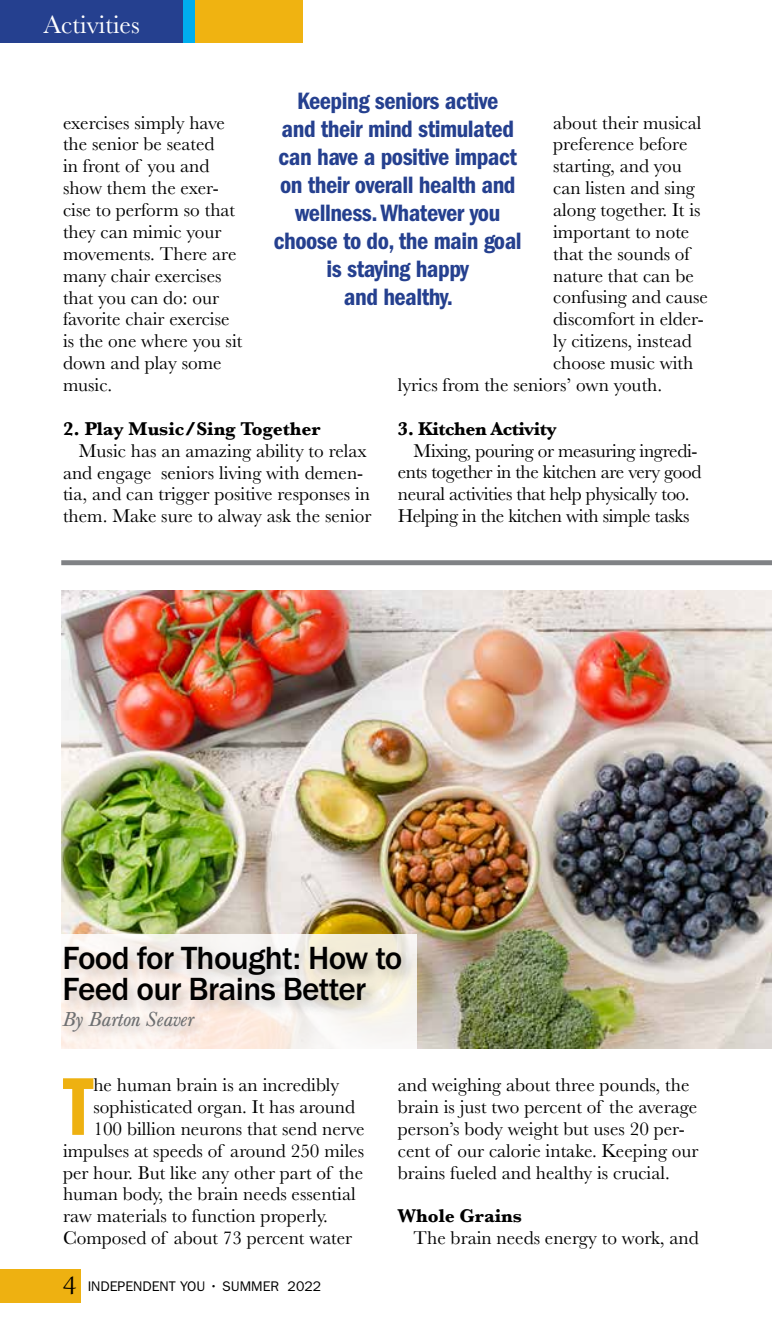
<style>
.page{position:relative;width:772px;height:1323px;background:#fff}
.page>*{position:absolute;margin:0;border:0;box-sizing:border-box;transform-origin:0 0}
.t1{font:84.88px "ITC Franklin Gothic Std Dm Cp";color:#eeb111}
.t2{font:700 33.25px/31.5px "Franklin Gothic";letter-spacing:-.02em;color:#000}
.t3{font:26.25px "Baskerville";color:#fff}
.t4{font:24.5px/28px "ITC Franklin Gothic Std Dm Cd";letter-spacing:-.02em;color:#25408f;text-align:center}
.t5{font:italic 21px "Baskerville";letter-spacing:-.02em;color:#6d6f71}
.t6{font:19.25px/21.9px "Baskerville";color:#000}
.t7{font:19.25px/21.9px "Baskerville";letter-spacing:-.02em;color:#000}
.t8{font:700 19.25px "Baskerville";color:#000}
.t9{font:700 19.25px "Baskerville";letter-spacing:-.02em;color:#000}
.t10{font:14px "ITC Franklin Gothic Std";color:#000}
.s1{font-family:"Kepler Std";font-weight:300;font-size:28px}
</style>
<div class="page">
<div style="left:0;top:1269px;width:80px;height:34px;background:#eeb111"></div>
<div style="left:0;top:0;width:302px;height:42px;background:#25408f"></div>
<div style="left:183px;top:0;width:119px;height:42px;background:#f0b311"></div>
<div style="left:183px;top:0;width:12px;height:42px;background:#00aeef"></div>
<img style="left:62px;top:591px;width:710px;height:457px">
<svg style="left:61px;top:934px;width:356px;height:115px;fill:#f8f4ef"></svg>
<div style="left:60px;top:944px;width:357px;height:102px;background:#000;opacity:.2"></div>
<div style="left:61px;top:560px;width:711px;height:5px;background:#808285"></div>
<h3 class="t3" style="left:44px;top:8px;width:98px">Activities</h3>
<p class="t4" style="left:274px;top:87px;width:249px">Keeping seniors active<br>and their mind stimulated can have a positive impact on their overall health and wellness. Whatever you choose to do, the main goal is staying happy<br>and healthy.</p>
<p class="t6" style="left:553px;top:112px;width:150px">about their musical</p>
<p class="t6" style="left:553px;top:134px;width:136px">preference before</p>
<p class="t6" style="left:553px;top:155px;width:130px">starting, and you</p>
<p class="t6" style="left:553px;top:177px;width:143px">can listen and sing</p>
<p class="t6" style="left:553px;top:199px;width:149px">along together. It is</p>
<p class="t6" style="left:553px;top:221px;width:138px">important to note</p>
<p class="t6" style="left:553px;top:243px;width:138px">that the sounds of</p>
<p class="t6" style="left:553px;top:265px;width:142px">nature that can be</p>
<p class="t6" style="left:553px;top:287px;width:156px">confusing and cause</p>
<p class="t6" style="left:553px;top:308px;width:152px">discomfort in elder-</p>
<p class="t6" style="left:553px;top:330px;width:140px">ly citizens, instead</p>
<p class="t6" style="left:553px;top:352px;width:142px">choose music with</p>
<p class="t6" style="left:398px;top:374px;width:266px">lyrics from the seniors’ own youth.</p>
<p class="t9" style="left:398px;top:415px;width:160px">3. Kitchen Activity</p>
<p class="t7" style="left:398px;top:440px;width:305px;text-indent:16px">Mixing, pouring or measuring ingredi&shy;ents together in the kitchen are very good neural activities that help physically too.<br>Helping in the kitchen with simple tasks</p>
<p class="t6" style="left:63px;top:112px;width:181px">exercises simply have the senior be seated<br>in front of you and show them the exer&shy;cise to perform so that they can mimic your movements. There are many chair exercises that you can do: our favorite chair exercise is the one where you sit down and play some music.</p>
<p class="t8" style="left:63px;top:415px;width:259px">2. Play Music/Sing Together</p>
<p class="t6" style="left:63px;top:440px;width:310px;text-align:center">Music has an amazing ability to relax and engage seniors living with demen&shy;tia, and can trigger positive responses in them. Make sure to alway ask the senior</p>
<h2 class="t2" style="left:62px;top:942px;width:341px">Food for Thought: How to<br>Feed our Brains Better</h2>
<p class="t5" style="left:62px;top:1007px;width:133px">By Barton Seaver</p>
<h1 class="t1" style="left:63px;top:1060px;width:32px">T</h1>
<p class="t6" style="left:93px;top:1074px;width:247px">he human brain is an incredibly</p>
<p class="t6" style="left:93px;top:1096px;width:263px">sophisticated organ. It has around</p>
<p class="t6" style="left:93px;top:1118px;width:273px">100 billion neurons that send nerve</p>
<p class="t6" style="left:63px;top:1140px;width:303px">impulses at speeds of around 250 miles</p>
<p class="t6" style="left:63px;top:1162px;width:302px">per hour. But like any other part of the</p>
<p class="t6" style="left:63px;top:1184px;width:294px">human body, the brain needs essential</p>
<p class="t6" style="left:63px;top:1205px;width:266px">raw materials to function properly.</p>
<p class="t6" style="left:63px;top:1227px;width:291px">Composed of about 73 percent water</p>
<p class="t10" style="left:63px;top:1278px;width:260px"><span class="s1">4</span> INDEPENDENT YOU • SUMMER 2022</p>
<p class="t6" style="left:398px;top:1074px;width:302px">and weighing about three pounds, the brain is just two percent of the average person’s body weight but uses 20 per&shy;cent of our calorie intake. Keeping our brains fueled and healthy is crucial.</p>
<p class="t8" style="left:398px;top:1203px;width:126px">Whole Grains</p>
<p class="t6" style="left:413px;top:1227px;width:287px">The brain needs energy to work, and</p>
</div>
